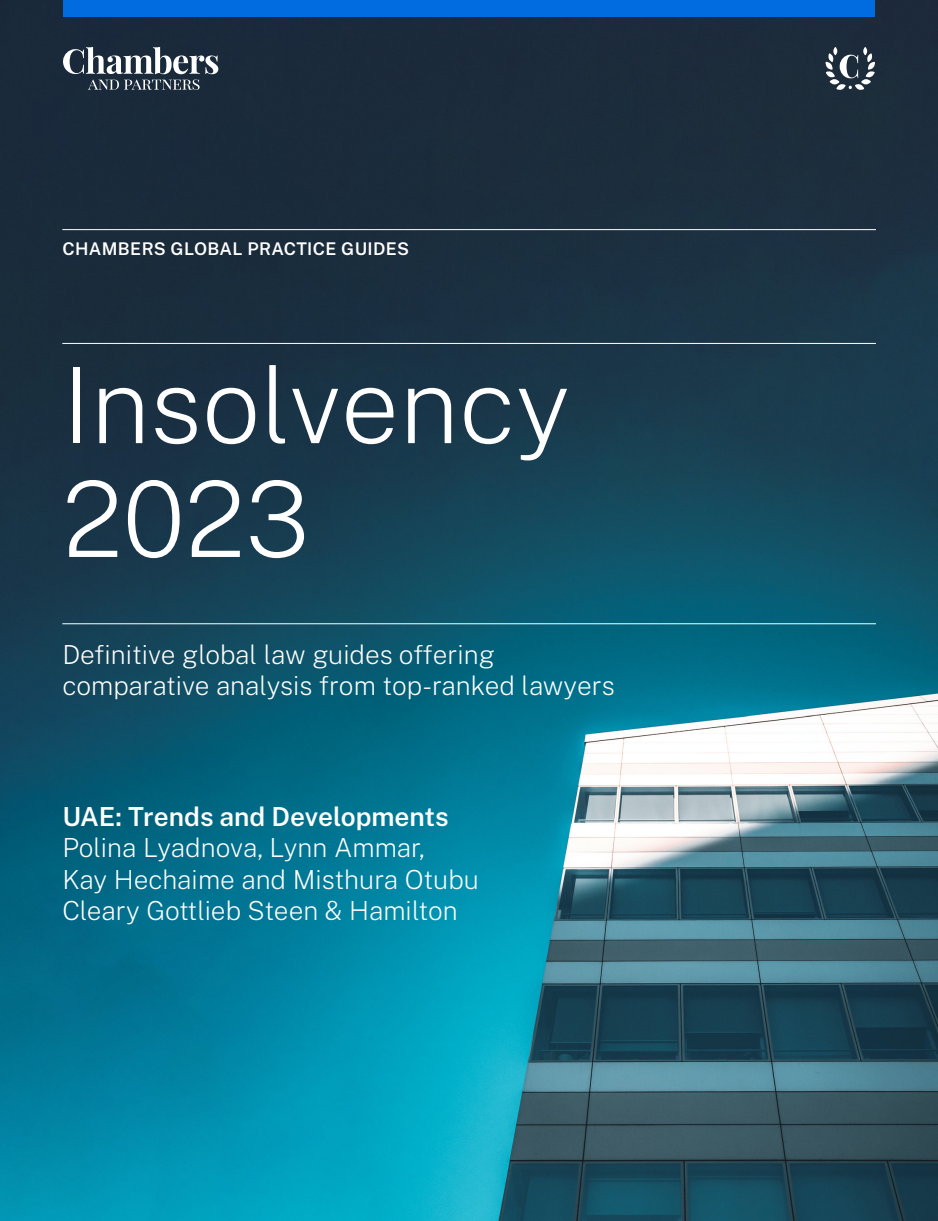
<style>
.page{position:relative;width:938px;height:1221px;background:#fff}
.page>*{position:absolute;margin:0;border:0;box-sizing:border-box;transform-origin:0 0}
._01_Large_Heading{font:200 105px/113.8px "Public Sans";color:#fff}
._02_Subheading_w_o_rule{font:200 26.25px/31.5px "Public Sans";color:#fff}
._02_Subheading{font:200 26.25px/31.5px "Public Sans";color:#fff}
._00_Small_Header{font:600 17.5px "Public Sans";letter-spacing:.02em;color:#fff}
.s1{font-weight:600}
</style>
<div class="page">
<img style="left:0;top:0;width:938px;height:1220px">
<div style="left:63px;top:0;width:812px;height:17px;background:#006ce0"></div>
<svg style="left:825px;top:47px;width:50px;height:43px"></svg>
<svg style="left:63px;top:47px;width:155px;height:43px"></svg>
<hr style="left:62px;top:229px;width:814px;height:1px;background:#fff">
<hr style="left:62px;top:343px;width:814px;height:1px;background:#fff">
<hr style="left:62px;top:623px;width:814px;height:1px;background:#fff">
<p class="_00_Small_Header" style="left:62px;top:235px;width:348px">CHAMBERS GLOBAL PRACTICE GUIDES</p>
<p class="_01_Large_Heading" style="left:62px;top:341px;width:509px">Insolvency<br>2023</p>
<p class="_02_Subheading" style="left:62px;top:637px;width:554px">Definitive global law guides offering comparative analysis from top-ranked lawyers</p>
<p class="_02_Subheading_w_o_rule" style="left:62px;top:798px;width:418px"><span class="s1">UAE: Trends and Developments<br></span>Polina Lyadnova, Lynn Ammar,<br>Kay Hechaime and Misthura Otubu<br>Cleary Gottlieb Steen &amp; Hamilton</p>
</div>
